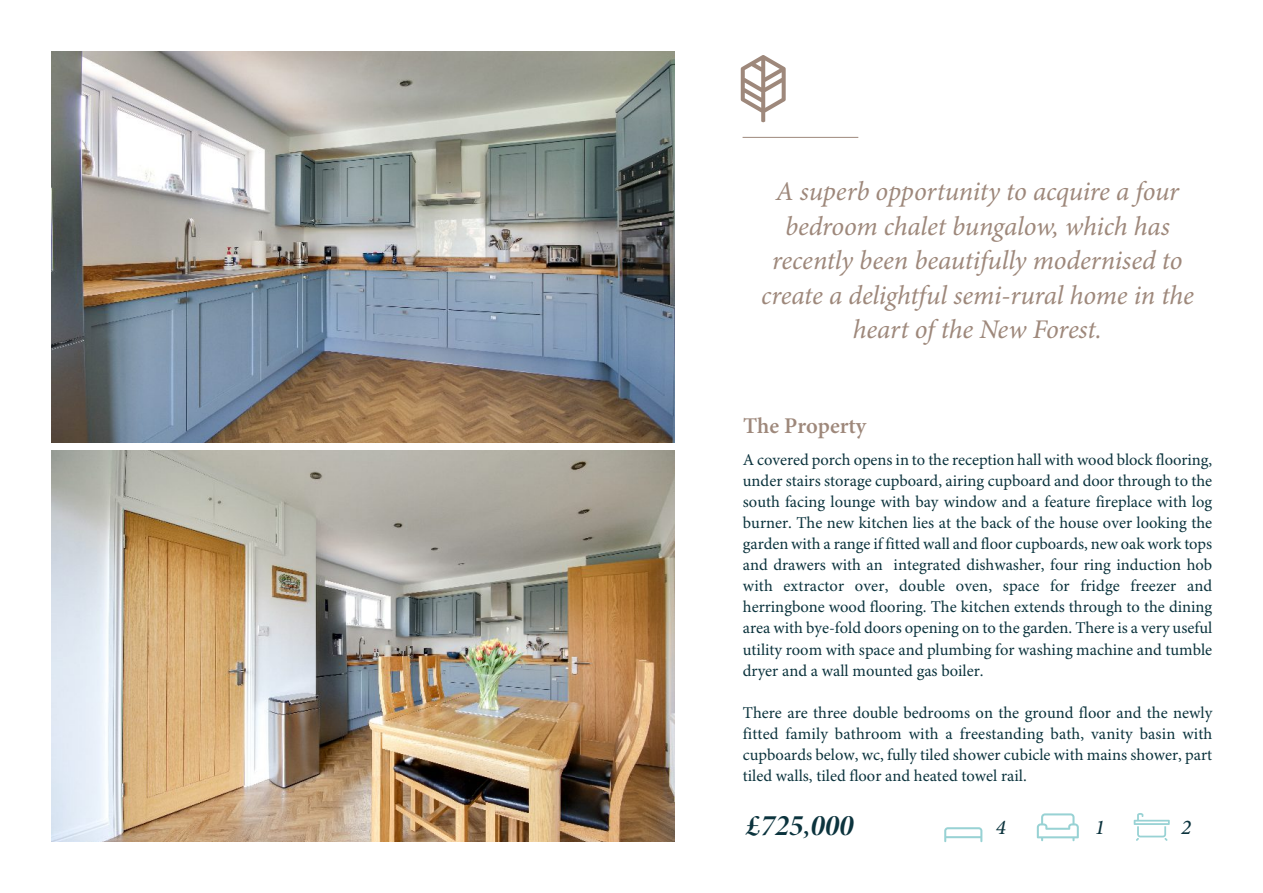
<style>
.page{position:relative;width:1263px;height:893px;background:#fff}
.page>*{position:absolute;margin:0;border:0;box-sizing:border-box;transform-origin:0 0}
.t1{font:30px "Minion Pro Bold It Disp";color:#0b333d}
.t2{font:italic 27px/34.5px "Minion Pro";letter-spacing:-.01em;color:#9e887b;text-align:center}
.t3{font:600 22.5px "Minion Pro";color:#9e887b}
.t4{font:italic 500 21px "Minion Pro";color:#0b333d}
.t5{font:16.5px/21.1px "Minion Pro";color:#0b333d;text-align:justify}
</style>
<div class="page">
<hr style="left:742px;top:137px;width:116px;height:1px;background:#9e887b">
<svg style="left:741px;top:55px;width:45px;height:67px"></svg>
<svg style="left:1134px;top:813px;width:36px;height:28px"></svg>
<svg style="left:1037px;top:813px;width:42px;height:28px"></svg>
<svg style="left:944px;top:827px;width:38px;height:15px"></svg>
<hr style="left:945px;top:836px;width:36px;height:2px;background:#98d2d4">
<img style="left:51px;top:51px;width:624px;height:392px">
<img style="left:51px;top:450px;width:624px;height:392px">
<h2 class="t2" style="left:761px;top:177px;width:434px">A superb opportunity to acquire a four bedroom chalet bungalow, which has recently been beautifully modernised to create a delightful semi-rural home in the heart of the New Forest.</h2>
<h3 class="t3" style="left:743px;top:416px;width:125px">The Property</h3>
<p class="t5" style="left:743px;top:450px;width:471px">A covered porch opens in to the reception hall with wood block flooring, under stairs storage cupboard, airing cupboard and door through to the south facing lounge with bay window and a feature fireplace with log burner. The new kitchen lies at the back of the house over looking the garden with a range if fitted wall and floor cupboards, new oak work tops and drawers with an integrated dishwasher, four ring induction hob with extractor over, double oven, space for fridge freezer and herringbone wood flooring. The kitchen extends through to the dining area with bye-fold doors opening on to the garden. There is a very useful utility room with space and plumbing for washing machine and tumble dryer and a wall mounted gas boiler.</p>
<p class="t5" style="left:743px;top:703px;width:471px">There are three double bedrooms on the ground floor and the newly fitted family bathroom with a freestanding bath, vanity basin with cupboards below, wc, fully tiled shower cubicle with mains shower, part tiled walls, tiled floor and heated towel rail.</p>
<h1 class="t1" style="left:746px;top:814px;width:109px">£725,000</h1>
<p class="t4" style="left:996px;top:819px;width:12px">4</p>
<p class="t4" style="left:1095px;top:818px;width:12px">1</p>
<p class="t4" style="left:1181px;top:819px;width:12px">2</p>
</div>
